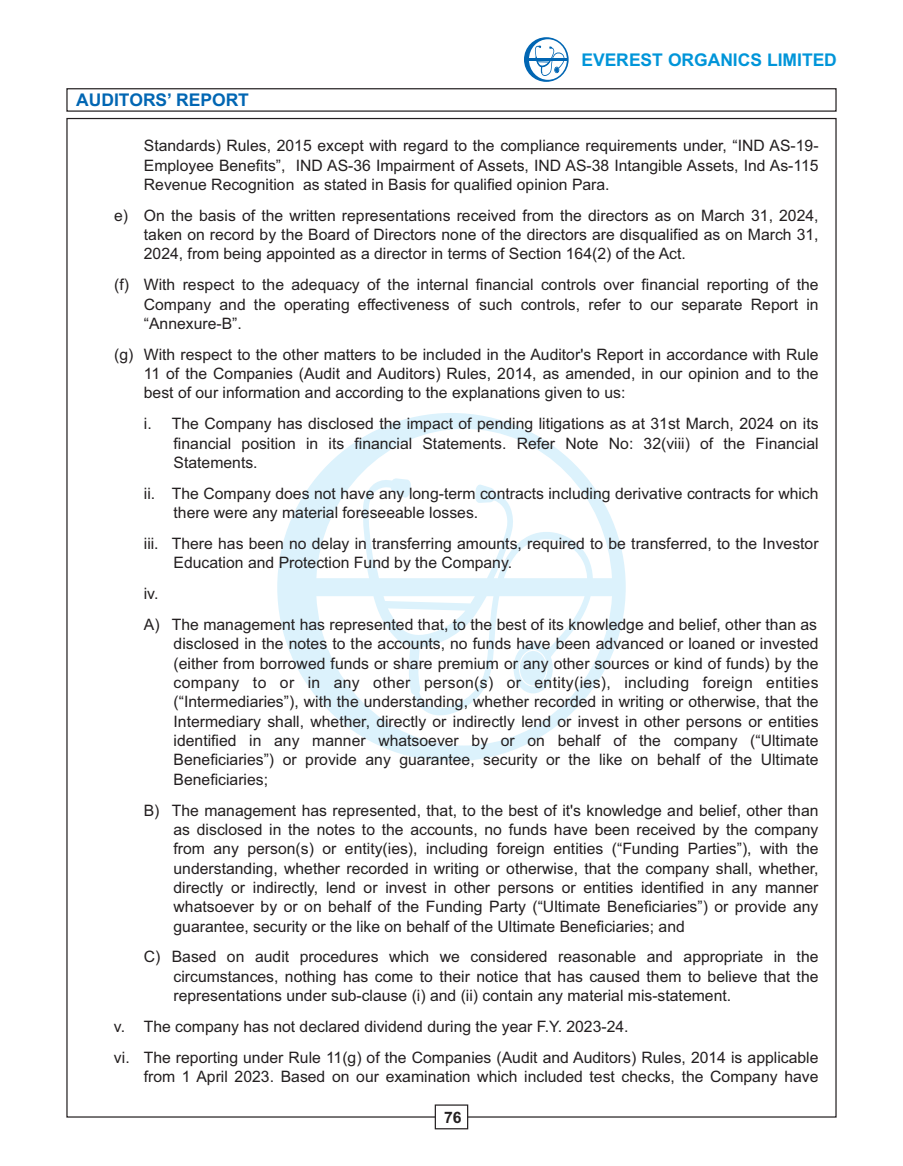
<style>
.page{position:relative;width:903px;height:1166px;background:#fff}
.page>*{position:absolute;margin:0;border:0;box-sizing:border-box;transform-origin:0 0}
.t1{font:700 17.5px "Arial";color:#0095d9}
.t2{font:700 17.5px "Arial";color:#0166b3}
.t3{font:15.75px/19.4px "Arial";color:#231f20;text-align:justify}
.t4{font:700 15.75px "Arial";color:#231f20}
</style>
<div class="page">
<svg style="left:277px;top:413px;width:349px;height:348px"></svg>
<div style="left:66px;top:88px;width:770px;height:24px;border:1px solid #231f20"></div>
<svg style="left:434px;top:1104px;width:35px;height:26px"></svg>
<svg style="left:524px;top:37px;width:45px;height:45px"></svg>
<p class="t2" style="left:76px;top:93px;width:174px">AUDITORS’ REPORT</p>
<p class="t1" style="left:582px;top:53px;width:257px">EVEREST ORGANICS LIMITED</p>
<p class="t3" style="left:144px;top:137px;width:676px">Standards) Rules, 2015 except with regard to the compliance requirements under, “IND AS-19- Employee Benefits”, IND AS-36 Impairment of Assets, IND AS-38 Intangible Assets, Ind As-115<br>Revenue Recognition as stated in Basis for qualified opinion Para.</p>
<p class="t3" style="left:144px;top:207px;width:676px;text-indent:-30px">e) On the basis of the written representations received from the directors as on March 31, 2024, taken on record by the Board of Directors none of the directors are disqualified as on March 31, 2024, from being appointed as a director in terms of Section 164(2) of the Act.</p>
<p class="t3" style="left:144px;top:276px;width:676px;text-indent:-30px">(f) With respect to the adequacy of the internal financial controls over financial reporting of the Company and the operating effectiveness of such controls, refer to our separate Report in “Annexure-B”.</p>
<p class="t3" style="left:144px;top:346px;width:676px;text-indent:-30px">(g) With respect to the other matters to be included in the Auditor's Report in accordance with Rule 11 of the Companies (Audit and Auditors) Rules, 2014, as amended, in our opinion and to the best of our information and according to the explanations given to us:</p>
<p class="t3" style="left:174px;top:415px;width:646px;text-indent:-30px">i. The Company has disclosed the impact of pending litigations as at 31st March, 2024 on its financial position in its financial Statements. Refer Note No: 32(viii) of the Financial Statements.</p>
<p class="t3" style="left:174px;top:485px;width:646px;text-indent:-30px">ii. The Company does not have any long-term contracts including derivative contracts for which there were any material foreseeable losses.</p>
<p class="t3" style="left:174px;top:535px;width:646px;text-indent:-30px">iii. There has been no delay in transferring amounts, required to be transferred, to the Investor<br>Education and Protection Fund by the Company.</p>
<p class="t3" style="left:144px;top:579px;width:675px;line-height:30.8px">iv.<br>A) The management has represented that, to the best of its knowledge and belief, other than as</p>
<p class="t3" style="left:174px;top:635px;width:646px">disclosed in the notes to the accounts, no funds have been advanced or loaned or invested (either from borrowed funds or share premium or any other sources or kind of funds) by the company to or in any other person(s) or entity(ies), including foreign entities (“Intermediaries”), with the understanding, whether recorded in writing or otherwise, that the Intermediary shall, whether, directly or indirectly lend or invest in other persons or entities identified in any manner whatsoever by or on behalf of the company (“Ultimate Beneficiaries”) or provide any guarantee, security or the like on behalf of the Ultimate Beneficiaries;</p>
<p class="t3" style="left:174px;top:802px;width:646px;text-indent:-30px">B) The management has represented, that, to the best of it's knowledge and belief, other than as disclosed in the notes to the accounts, no funds have been received by the company from any person(s) or entity(ies), including foreign entities (“Funding Parties”), with the understanding, whether recorded in writing or otherwise, that the company shall, whether, directly or indirectly, lend or invest in other persons or entities identified in any manner whatsoever by or on behalf of the Funding Party (“Ultimate Beneficiaries”) or provide any guarantee, security or the like on behalf of the Ultimate Beneficiaries; and</p>
<p class="t3" style="left:174px;top:948px;width:646px;text-indent:-30px">C) Based on audit procedures which we considered reasonable and appropriate in the circumstances, nothing has come to their notice that has caused them to believe that the representations under sub-clause (i) and (ii) contain any material mis-statement.</p>
<p class="t3" style="left:114px;top:1012px;width:706px;line-height:30.8px">v. The company has not declared dividend during the year F.Y. 2023-24.<br>vi. The reporting under Rule 11(g) of the Companies (Audit and Auditors) Rules, 2014 is applicable</p>
<p class="t3" style="left:144px;top:1068px;width:676px">from 1 April 2023. Based on our examination which included test checks, the Company have</p>
<p class="t4" style="left:444px;top:1111px;width:19px">76</p>
</div>
